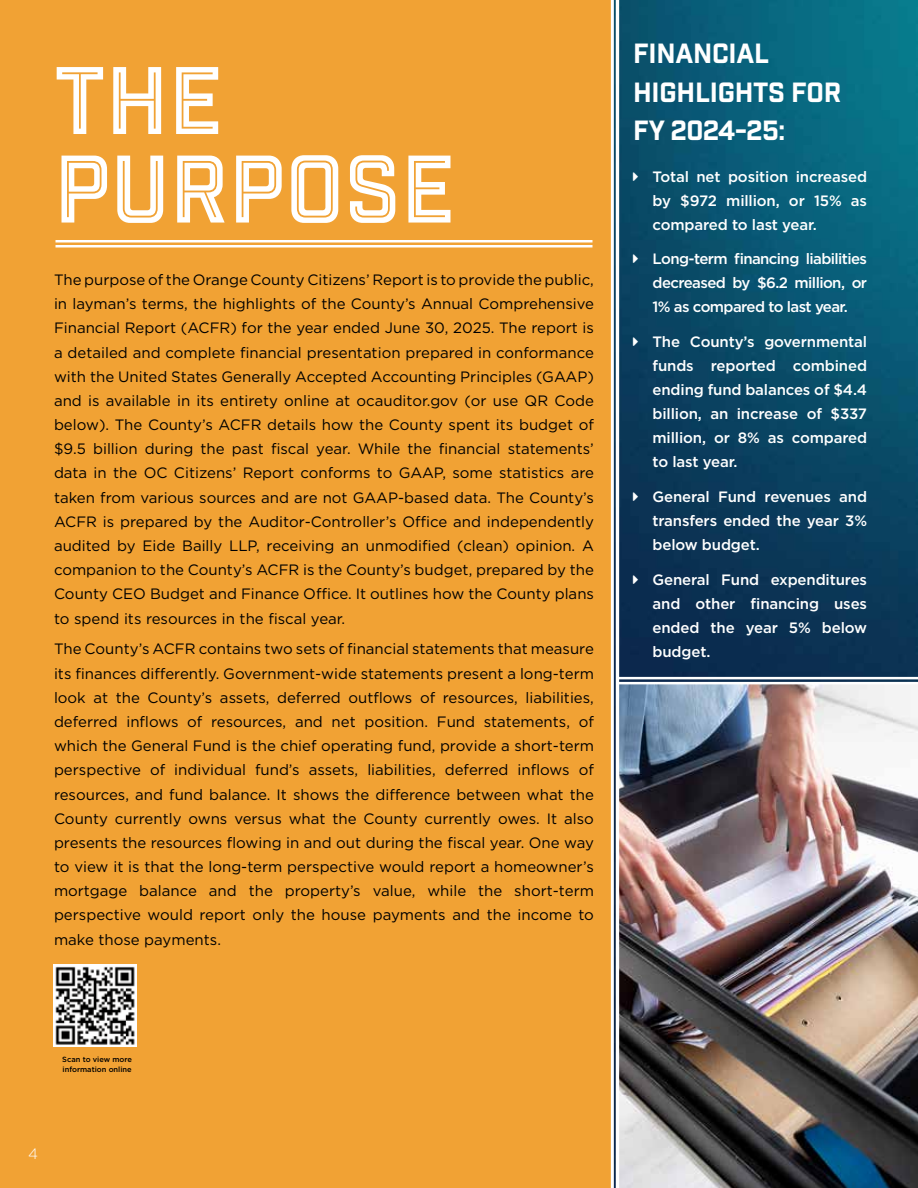
<style>
.page{position:relative;width:918px;height:1188px;background:#fff}
.page>*{position:absolute;margin:0;border:0;box-sizing:border-box;transform-origin:0 0}
.t1{font:93px/88.5px "Industry Inc Inline";letter-spacing:.01em;color:#fff;scale:.96 1}
.t2{font:27px/38.4px "Industry Inc Base";letter-spacing:-.01em;color:#fff}
.t3{font:15px/24.2px "Gotham";color:#000;text-align:justify}
.t4{font:500 15px/24px "Gotham";letter-spacing:-.01em;color:#fff;text-align:justify}
.t5{font:300 15px "Gotham";color:#fff}
.t6{font:500 7.5px/10.5px "Gotham";color:#000}
</style>
<div class="page">
<img style="left:614px;top:0;width:304px;height:1188px">
<img style="left:619px;top:684px;width:299px;height:504px">
<div style="left:0;top:0;width:614px;height:1188px;background:#f1a234"></div>
<hr style="left:617px;top:677px;width:301px;height:2px;background:#fff">
<hr style="left:617px;top:682px;width:301px;height:2px;background:#fff">
<hr style="left:56px;top:240px;width:536px;height:2px;background:#fff">
<hr style="left:56px;top:245px;width:536px;height:2px;background:#fff">
<img style="left:54px;top:964px;width:82px;height:83px">
<hr style="left:616px;top:0;width:3px;height:1188px;background:#fff">
<svg style="left:633px;top:172px;width:5px;height:8px"></svg>
<svg style="left:633px;top:255px;width:5px;height:8px"></svg>
<svg style="left:633px;top:337px;width:5px;height:9px"></svg>
<svg style="left:633px;top:492px;width:5px;height:9px"></svg>
<svg style="left:633px;top:575px;width:5px;height:9px"></svg>
<h1 class="t1" style="left:54px;top:61px;width:419px">THE<br>PURPOSE</h1>
<p class="t3" style="left:54px;top:267px;width:542px">The purpose of the Orange County Citizens’ Report is to provide the public, in layman’s terms, the highlights of the County’s Annual Comprehensive Financial Report (ACFR) for the year ended June 30, 2025. The report is a detailed and complete financial presentation prepared in conformance with the United States Generally Accepted Accounting Principles (GAAP) and is available in its entirety online at ocauditor.gov (or use QR Code below). The County’s ACFR details how the County spent its budget of $9.5 billion during the past fiscal year. While the financial statements’ data in the OC Citizens’ Report conforms to GAAP, some statistics are taken from various sources and are not GAAP-based data. The County’s ACFR is prepared by the Auditor-Controller’s Office and independently audited by Eide Bailly LLP, receiving an unmodified (clean) opinion. A companion to the County’s ACFR is the County’s budget, prepared by the County CEO Budget and Finance Office. It outlines how the County plans to spend its resources in the fiscal year.</p>
<p class="t3" style="left:54px;top:637px;width:542px">The County’s ACFR contains two sets of financial statements that measure its finances differently. Government-wide statements present a long-term look at the County’s assets, deferred outflows of resources, liabilities, deferred inflows of resources, and net position. Fund statements, of which the General Fund is the chief operating fund, provide a short-term perspective of individual fund’s assets, liabilities, deferred inflows of resources, and fund balance. It shows the difference between what the County currently owns versus what the County currently owes. It also presents the resources flowing in and out during the fiscal year. One way to view it is that the long-term perspective would report a homeowner’s mortgage balance and the property’s value, while the short-term perspective would report only the house payments and the income to make those payments.</p>
<h2 class="t2" style="left:633px;top:36px;width:210px">FINANCIAL<br>HIGHLIGHTS FOR<br>FY 2024-25:</h2>
<p class="t4" style="left:653px;top:164px;width:216px">Total net position increased by $972 million, or 15% as compared to last year.</p>
<p class="t4" style="left:653px;top:247px;width:216px">Long-term financing liabilities decreased by $6.2 million, or 1% as compared to last year.</p>
<p class="t4" style="left:653px;top:330px;width:216px">The County’s governmental funds reported combined ending fund balances of $4.4 billion, an increase of $337 million, or 8% as compared to last year.</p>
<p class="t4" style="left:653px;top:484px;width:216px">General Fund revenues and transfers ended the year 3% below budget.</p>
<p class="t4" style="left:653px;top:567px;width:216px">General Fund expenditures and other financing uses ended the year 5% below budget.</p>
<p class="t6" style="left:62px;top:1054px;width:71px">Scan to view more information online</p>
<p class="t5" style="left:28px;top:1145px;width:11px">4</p>
</div>
